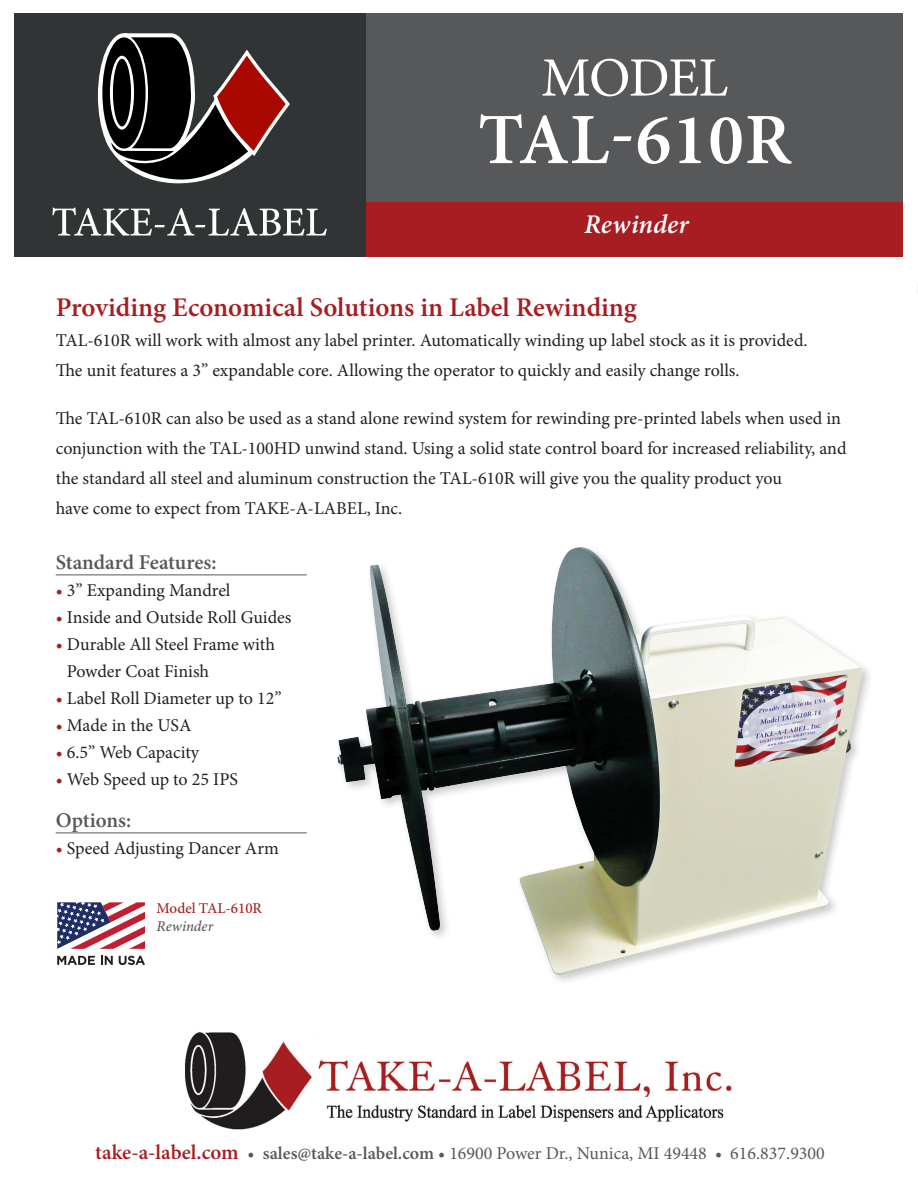
<style>
.page{position:relative;width:918px;height:1188px;background:#fff}
.page>*{position:absolute;margin:0;border:0;box-sizing:border-box;transform-origin:0 0}
.t1{font:600 72.3px "Minion Pro";letter-spacing:.01em;color:#fff}
.t2{font:55.5px "Minion Pro";letter-spacing:-.03em;color:#fff}
.t3{font:600 27px "Minion Pro";color:#a71d21}
.t4{font:italic 600 27px "Minion Pro";color:#fff}
.t5{font:600 21px "Minion Pro";letter-spacing:-.005em;color:#57585a}
.t6{font:18px/30px "Minion Pro";color:#231f20}
.t7{font:18px "Minion Pro";color:#57585a}
.t8{font:500 15px "Minion Pro";color:#a71d21}
.t9{font:italic 500 15px "Minion Pro";color:#57585a}
.s1{color:#a71d21}
.s2{font-weight:600;font-size:21px;color:#a71d21}
.s3{font-weight:600}
</style>
<div class="page">
<img style="left:184px;top:1032px;width:128px;height:98px">
<img style="left:318px;top:1060px;width:414px;height:37px">
<img style="left:326px;top:1104px;width:398px;height:18px">
<div style="left:81px;top:19px;width:837px;height:237px;background:#a71d21"></div>
<div style="left:81px;top:0;width:837px;height:201px;background:#57585a"></div>
<div style="left:0;top:0;width:366px;height:256px;background:#313435"></div>
<div style="left:0;top:0;width:14px;height:283px;background:#fff"></div>
<div style="left:903px;top:0;width:15px;height:283px;background:#fff"></div>
<div style="left:0;top:0;width:918px;height:13px;background:#fff"></div>
<svg style="left:52px;top:208px;width:275px;height:27px"></svg>
<div style="left:98px;top:33px;width:52px;height:125px;background:#fff;border-radius:50%"></div>
<svg style="left:102px;top:37px;width:44px;height:112px"></svg>
<svg style="left:105px;top:33px;width:185px;height:151px"></svg>
<hr style="left:56px;top:575px;width:251px;height:1px;background:#57585a">
<hr style="left:56px;top:833px;width:251px;height:1px;background:#57585a">
<img style="left:337px;top:547px;width:532px;height:434px">
<svg style="left:57px;top:956px;width:38px;height:9px"></svg>
<svg style="left:101px;top:956px;width:12px;height:9px"></svg>
<svg style="left:119px;top:956px;width:26px;height:9px"></svg>
<svg style="left:57px;top:902px;width:88px;height:47px"></svg>
<p class="t2" style="left:541px;top:41px;width:189px">MODEL</p>
<p class="t1" style="left:478px;top:90px;width:315px">TAL-610R</p>
<p class="t4" style="left:584px;top:206px;width:106px">Rewinder</p>
<p class="t3" style="left:56px;top:288px;width:583px">Providing Economical Solutions in Label Rewinding</p>
<p class="t6" style="left:56px;top:325px;width:753px">TAL-610R will work with almost any label printer. Automatically winding up label stock as it is provided.<br>The unit features a 3” expandable core. Allowing the operator to quickly and easily change rolls.</p>
<p class="t6" style="left:56px;top:403px;width:792px">The TAL-610R can also be used as a stand alone rewind system for rewinding pre-printed labels when used in conjunction with the TAL-100HD unwind stand. Using a solid state control board for increased reliability, and the standard all steel and aluminum construction the TAL-610R will give you the quality product you<br>have come to expect from TAKE-A-LABEL, Inc.</p>
<p class="t5" style="left:56px;top:548px;width:162px">Standard Features:</p>
<p class="t6" style="left:56px;top:576px;width:176px"><span class="s1">•</span> 3” Expanding Mandrel</p>
<p class="t6" style="left:56px;top:603px;width:237px"><span class="s1">•</span> Inside and Outside Roll Guides</p>
<p class="t6" style="left:67px;top:631px;width:210px;line-height:27px;text-indent:-11px"><span class="s1">•</span> Durable All Steel Frame with<br>Powder Coat Finish</p>
<p class="t6" style="left:56px;top:684px;width:227px"><span class="s1">•</span> Label Roll Diameter up to 12”</p>
<p class="t6" style="left:56px;top:711px;width:137px"><span class="s1">•</span> Made in the USA</p>
<p class="t6" style="left:56px;top:738px;width:145px"><span class="s1">•</span> 6.5” Web Capacity</p>
<p class="t6" style="left:56px;top:765px;width:184px"><span class="s1">•</span> Web Speed up to 25 IPS</p>
<p class="t5" style="left:56px;top:806px;width:77px">Options:</p>
<p class="t6" style="left:56px;top:834px;width:225px"><span class="s1">•</span> Speed Adjusting Dancer Arm</p>
<p class="t8" style="left:157px;top:898px;width:107px">Model TAL-610R</p>
<p class="t9" style="left:157px;top:916px;width:58px">Rewinder</p>
<p class="t7" style="left:95px;top:1141px;width:731px"><span class="s2">take-a-label.com</span> • <span class="s3">sales@take-a-label.com</span> • 16900 Power Dr., Nunica, MI 49448 • 616.837.9300</p>
</div>
